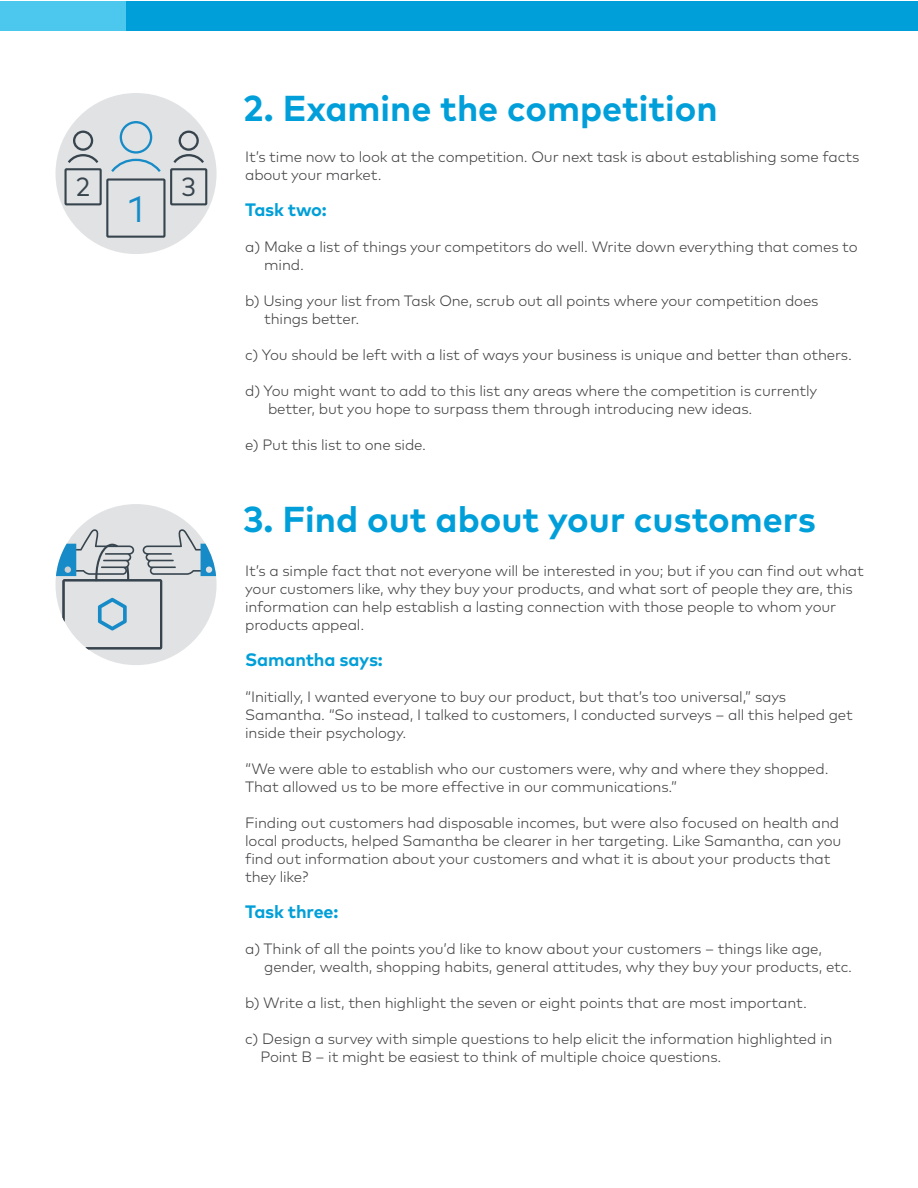
<style>
.page{position:relative;width:918px;height:1188px;background:#fff}
.page>*{position:absolute;margin:0;border:0;box-sizing:border-box;transform-origin:0 0}
.t1{font:36.75px "Mark Pro";color:#178bc7}
.t2{font:700 36px "Mark Pro";color:#009fda}
.t3{font:26.25px "Mark Pro";color:#37444e}
.t4{font:700 18px "Mark Pro";letter-spacing:-.01em;color:#009fd8}
.t5{font:300 15px/18px "Mark Pro";letter-spacing:-.01em;color:#414042}
</style>
<div class="page">
<div style="left:0;top:1px;width:126px;height:30px;background:#4cc8ef"></div>
<div style="left:126px;top:1px;width:792px;height:30px;background:#009fda"></div>
<div style="left:56px;top:93px;width:161px;height:161px;background:#e0e2e3;border-radius:50%"></div>
<svg style="left:111px;top:121px;width:50px;height:51px"></svg>
<svg style="left:173px;top:131px;width:31px;height:32px"></svg>
<svg style="left:68px;top:131px;width:30px;height:32px"></svg>
<div style="left:106px;top:178px;width:60px;height:60px;border:2px solid #37444e"></div>
<div style="left:170px;top:168px;width:37px;height:37px;border:2px solid #37444e"></div>
<div style="left:64px;top:168px;width:38px;height:37px;border:2px solid #37444e"></div>
<div style="left:56px;top:504px;width:161px;height:161px;background:#e0e2e3;border-radius:50%"></div>
<svg style="left:56px;top:529px;width:160px;height:120px"></svg>
<h3 class="t3" style="left:76px;top:167px;width:16px">2</h3>
<h3 class="t3" style="left:181px;top:167px;width:16px">3</h3>
<h1 class="t1" style="left:129px;top:182px;width:17px">1</h1>
<h2 class="t2" style="left:243px;top:81px;width:476px">2. Examine the competition</h2>
<p class="t5" style="left:245px;top:147px;width:616px">It’s time now to look at the competition. Our next task is about establishing some facts about your market.</p>
<p class="t4" style="left:245px;top:196px;width:83px">Task two:</p>
<p class="t5" style="left:264px;top:237px;width:595px;text-indent:-19px">a) Make a list of things your competitors do well. Write down everything that comes to mind.</p>
<p class="t5" style="left:264px;top:291px;width:556px;text-indent:-19px">b) Using your list from Task One, scrub out all points where your competition does things better.</p>
<p class="t5" style="left:245px;top:345px;width:608px">c) You should be left with a list of ways your business is unique and better than others.</p>
<p class="t5" style="left:268px;top:381px;width:551px;text-indent:-23px">d) You might want to add to this list any areas where the competition is currently better, but you hope to surpass them through introducing new ideas.</p>
<p class="t5" style="left:245px;top:435px;width:183px">e) Put this list to one side.</p>
<h2 class="t2" style="left:243px;top:492px;width:575px">3. Find out about your customers</h2>
<p class="t5" style="left:245px;top:561px;width:620px">It’s a simple fact that not everyone will be interested in you; but if you can find out what your customers like, why they buy your products, and what sort of people they are, this information can help establish a lasting connection with those people to whom your products appeal.</p>
<p class="t4" style="left:245px;top:646px;width:139px">Samantha says:</p>
<p class="t5" style="left:245px;top:687px;width:609px">“Initially, I wanted everyone to buy our product, but that’s too universal,” says<br>Samantha. “So instead, I talked to customers, I conducted surveys – all this helped get inside their psychology.</p>
<p class="t5" style="left:245px;top:759px;width:585px">“We were able to establish who our customers were, why and where they shopped.<br>That allowed us to be more effective in our communications.”</p>
<p class="t5" style="left:245px;top:813px;width:598px">Finding out customers had disposable incomes, but were also focused on health and local products, helped Samantha be clearer in her targeting. Like Samantha, can you find out information about your customers and what it is about your products that they like?</p>
<p class="t4" style="left:245px;top:898px;width:95px">Task three:</p>
<p class="t5" style="left:264px;top:939px;width:589px;text-indent:-19px">a) Think of all the points you’d like to know about your customers – things like age, gender, wealth, shopping habits, general attitudes, why they buy your products, etc.</p>
<p class="t5" style="left:245px;top:993px;width:563px">b) Write a list, then highlight the seven or eight points that are most important.</p>
<p class="t5" style="left:260px;top:1029px;width:574px;text-indent:-15px">c) Design a survey with simple questions to help elicit the information highlighted in<br>Point B – it might be easiest to think of multiple choice questions.</p>
</div>
